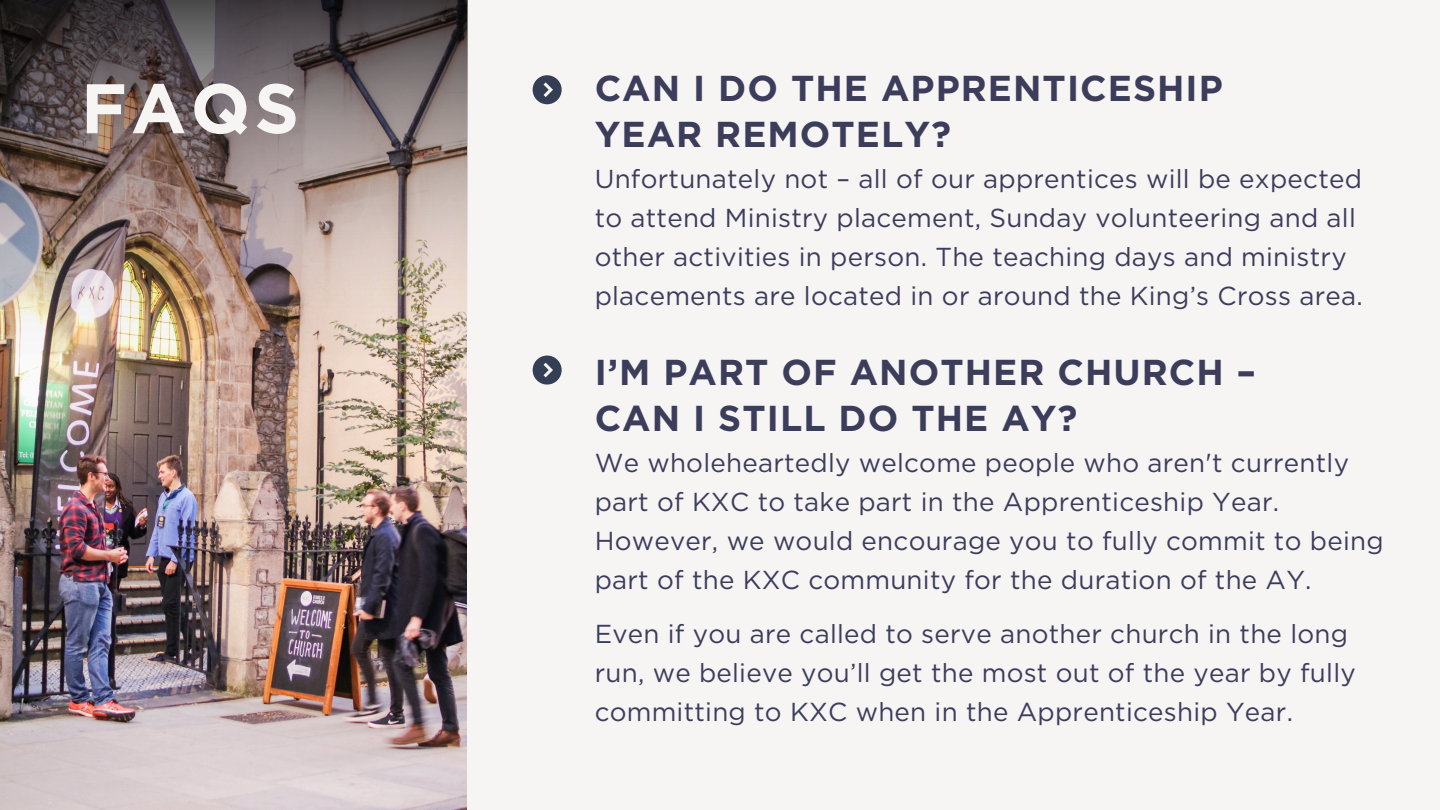
<style>
.page{position:relative;width:1440px;height:810px;background:#f7f4f4}
.page>*{position:absolute;margin:0;border:0;box-sizing:border-box;transform-origin:0 0}
.t1{font:700 70px "Gotham";color:#f7f4f4}
.t2{font:700 36px/46.5px "Gotham";letter-spacing:.03em;color:#3b3d5b}
.t3{font:26px/39px "Gotham";letter-spacing:.01em;color:#3b3d5b}
</style>
<div class="page">
<img style="left:0;top:0;width:467px;height:810px">
<svg style="left:533px;top:75px;width:29px;height:29px"></svg>
<svg style="left:533px;top:356px;width:29px;height:29px"></svg>
<img style="left:1px;top:0;width:466px;height:355px">
<p class="t1" style="left:81px;top:66px;width:220px">FAQS</p>
<h1 class="t2" style="left:595px;top:65px;width:630px">CAN I DO THE APPRENTICESHIP<br>YEAR REMOTELY?</h1>
<p class="t3" style="left:595px;top:160px;width:770px">Unfortunately not – all of our apprentices will be expected to attend Ministry placement, Sunday volunteering and all other activities in person. The teaching days and ministry placements are located in or around the King’s Cross area.</p>
<p class="t2" style="left:595px;top:348px;width:663px">I’M PART OF ANOTHER CHURCH –<br>CAN I STILL DO THE AY?</p>
<h2 class="t3" style="left:595px;top:443px;width:790px">We wholeheartedly welcome people who aren't currently part of KXC to take part in the Apprenticeship Year.<br>However, we would encourage you to fully commit to being part of the KXC community for the duration of the AY.</h2>
<p class="t3" style="left:595px;top:614px;width:763px">Even if you are called to serve another church in the long run, we believe you’ll get the most out of the year by fully committing to KXC when in the Apprenticeship Year.</p>
</div>
